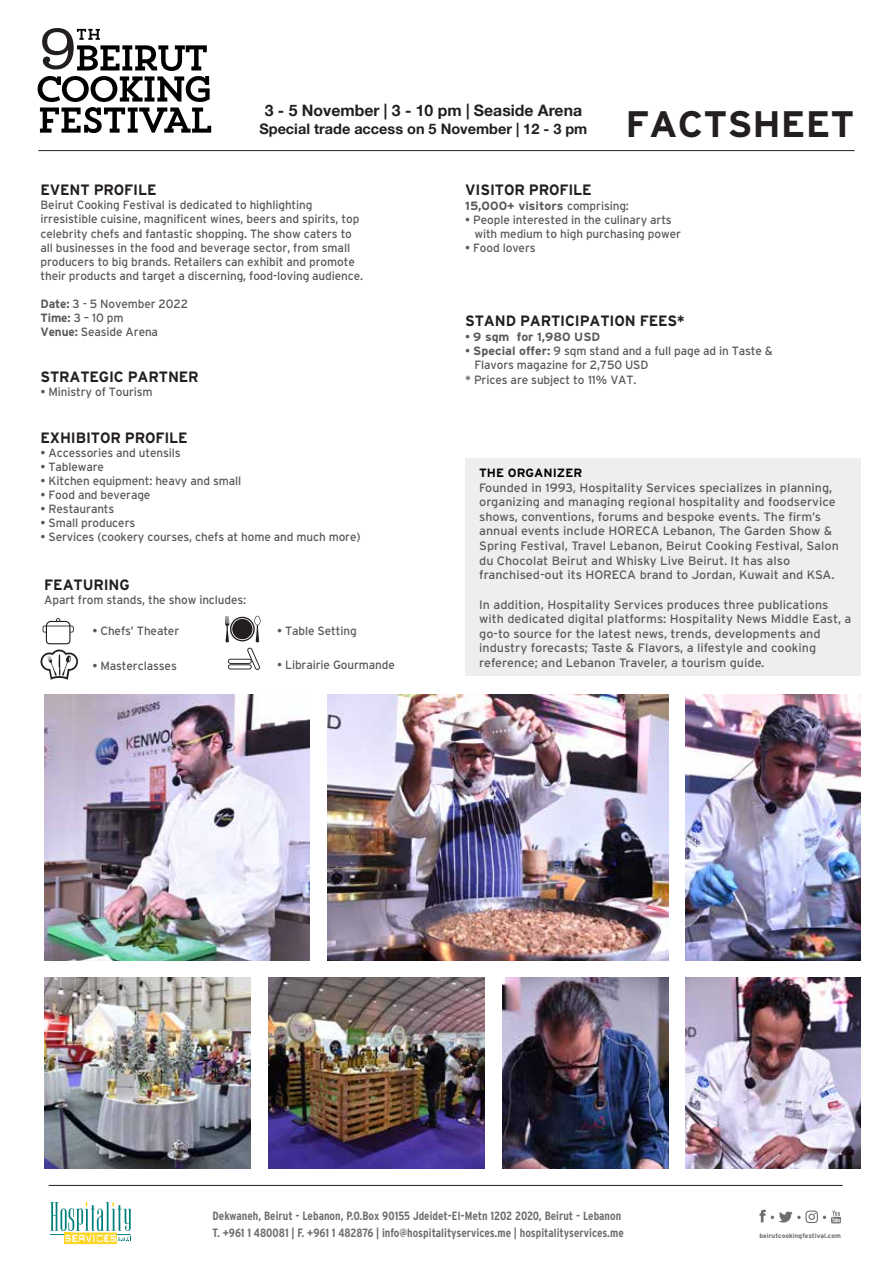
<style>
.page{position:relative;width:893px;height:1263px;background:#fff}
.page>*{position:absolute;margin:0;border:0;box-sizing:border-box;transform-origin:0 0}
.t1{font:500 60.45px "Amer Typewriter IT Cby BT";color:#231f20}
.t2{font:700 36.9px "Interstate";color:#231f20}
.t3{font:700 15.75px "Helvetica Neue";color:#231f20}
.t4{font:700 15px "Interstate";letter-spacing:-.01em;color:#231f20}
.t5{font:700 14.55px "Helvetica Neue";color:#231f20}
.t6{font:12.15px/14.7px "Interstate";color:#58595b}
.t7{font:12px/14.1px "Interstate";letter-spacing:-.01em;color:#58595b}
.t8{font:700 condensed 12px/16.5px "Interstate";color:#6d6e70}
.t9{font:700 12px "Interstate";color:#58595b}
.t10{font:700 12px "Interstate";color:#000}
.t11{font:700 6.6px "Interstate";color:#6d6e70}
.s1{font-weight:700}
.s2{font-weight:400}
</style>
<div class="page">
<svg style="left:40px;top:618px;width:38px;height:62px"></svg>
<svg style="left:225px;top:616px;width:36px;height:54px"></svg>
<div style="left:232px;top:619px;width:20px;height:20px;background:#231f20;border-radius:50%"></div>
<hr style="left:38px;top:150px;width:817px;height:1px;background:#231f20">
<hr style="left:49px;top:1185px;width:794px;height:1px;background:#231f20">
<div style="left:84px;top:1232px;width:7px;height:12px;background:#fdd422"></div>
<div style="left:91px;top:1232px;width:6px;height:12px;background:#fdd422"></div>
<div style="left:64px;top:1232px;width:7px;height:12px;background:#fdd422"></div>
<div style="left:71px;top:1232px;width:6px;height:12px;background:#fdd422"></div>
<div style="left:77px;top:1232px;width:7px;height:12px;background:#fdd422"></div>
<div style="left:104px;top:1232px;width:6px;height:12px;background:#fdd422"></div>
<svg style="left:50px;top:1202px;width:81px;height:41px"></svg>
<svg style="left:759px;top:1210px;width:82px;height:13px"></svg>
<img style="left:502px;top:978px;width:166px;height:190px">
<img style="left:268px;top:978px;width:217px;height:190px">
<img style="left:44px;top:978px;width:207px;height:190px">
<img style="left:44px;top:695px;width:265px;height:266px">
<img style="left:685px;top:978px;width:176px;height:190px">
<img style="left:327px;top:695px;width:341px;height:266px">
<img style="left:685px;top:695px;width:176px;height:266px">
<div style="left:465px;top:458px;width:396px;height:218px;background:#eee"></div>
<svg style="left:38px;top:29px;width:173px;height:104px"></svg>
<h1 class="t1" style="left:39px;top:11px;width:40px">9</h1>
<h3 class="t3" style="left:265px;top:98px;width:319px">3 - 5 November | 3 - 10 pm | Seaside Arena</h3>
<p class="t5" style="left:259px;top:117px;width:329px">Special trade access on 5 November | 12 - 3 pm</p>
<h2 class="t2" style="left:625px;top:103px;width:230px">FACTSHEET</h2>
<p class="t4" style="left:40px;top:181px;width:118px">EVENT PROFILE</p>
<p class="t7" style="left:40px;top:198px;width:324px">Beirut Cooking Festival is dedicated to highlighting irresistible cuisine, magnificent wines, beers and spirits, top celebrity chefs and fantastic shopping. The show caters to all businesses in the food and beverage sector, from small producers to big brands. Retailers can exhibit and promote their products and target a discerning, food-loving audience.</p>
<p class="t7" style="left:40px;top:297px;width:149px"><span class="s1">Date:</span> 3 - 5 November 2022<br><span class="s1">Time:</span> 3 – 10 pm<br><span class="s1">Venue:</span> Seaside Arena</p>
<p class="t4" style="left:40px;top:368px;width:160px">STRATEGIC PARTNER</p>
<p class="t7" style="left:40px;top:385px;width:114px">• Ministry of Tourism</p>
<p class="t4" style="left:40px;top:429px;width:149px">EXHIBITOR PROFILE</p>
<p class="t7" style="left:40px;top:445px;width:142px">• Accessories and utensils</p>
<p class="t7" style="left:40px;top:460px;width:65px">• Tableware</p>
<p class="t7" style="left:40px;top:474px;width:202px">• Kitchen equipment: heavy and small</p>
<p class="t7" style="left:40px;top:488px;width:112px">• Food and beverage</p>
<p class="t7" style="left:40px;top:502px;width:75px">• Restaurants</p>
<p class="t7" style="left:40px;top:516px;width:96px">• Small producers</p>
<p class="t7" style="left:40px;top:530px;width:322px">• Services (cookery courses, chefs at home and much more)</p>
<p class="t4" style="left:44px;top:576px;width:87px">FEATURING</p>
<p class="t7" style="left:44px;top:592px;width:203px">Apart from stands, the show includes:</p>
<p class="t7" style="left:92px;top:624px;width:88px">• Chefs’ Theater</p>
<p class="t7" style="left:92px;top:658px;width:86px">• Masterclasses</p>
<p class="t7" style="left:277px;top:623px;width:81px">• Table Setting</p>
<p class="t7" style="left:277px;top:658px;width:119px">• Librairie Gourmande</p>
<p class="t4" style="left:465px;top:181px;width:128px">VISITOR PROFILE</p>
<p class="t9" style="left:465px;top:199px;width:165px">15,000+ visitors <span class="s2">comprising:</span></p>
<p class="t7" style="left:474px;top:212px;width:208px;text-indent:-9px">• People interested in the culinary arts with medium to high purchasing power</p>
<p class="t7" style="left:465px;top:241px;width:72px">• Food lovers</p>
<p class="t4" style="left:465px;top:313px;width:221px">STAND PARTICIPATION FEES*</p>
<p class="t9" style="left:465px;top:330px;width:137px"><span class="s2">•</span> 9 sqm for 1,980 USD</p>
<p class="t7" style="left:465px;top:344px;width:309px">• <span class="s1">Special offer:</span> 9 sqm stand and a full page ad in Taste &amp;</p>
<p class="t7" style="left:474px;top:358px;width:176px">Flavors magazine for 2,750 USD</p>
<p class="t7" style="left:465px;top:372px;width:173px">* Prices are subject to 11% VAT.</p>
<p class="t10" style="left:479px;top:466px;width:105px">THE ORGANIZER</p>
<p class="t6" style="left:479px;top:480px;width:361px">Founded in 1993, Hospitality Services specializes in planning, organizing and managing regional hospitality and foodservice shows, conventions, forums and bespoke events. The firm’s annual events include HORECA Lebanon, The Garden Show &amp; Spring Festival, Travel Lebanon, Beirut Cooking Festival, Salon du Chocolat Beirut and Whisky Live Beirut. It has also franchised-out its HORECA brand to Jordan, Kuwait and KSA.</p>
<p class="t6" style="left:479px;top:597px;width:374px">In addition, Hospitality Services produces three publications with dedicated digital platforms: Hospitality News Middle East, a go-to source for the latest news, trends, developments and industry forecasts; Taste &amp; Flavors, a lifestyle and cooking reference; and Lebanon Traveler, a tourism guide.</p>
<p class="t8" style="left:213px;top:1208px;width:413px">Dekwaneh, Beirut - Lebanon, P.O.Box 90155 Jdeidet-El-Metn 1202 2020, Beirut - Lebanon<br>T. +961 1 480081 | F. +961 1 482876 | info@hospitalityservices.me | hospitalityservices.me</p>
<p class="t11" style="left:759px;top:1232px;width:83px">beirutcookingfestival.com</p>
</div>
